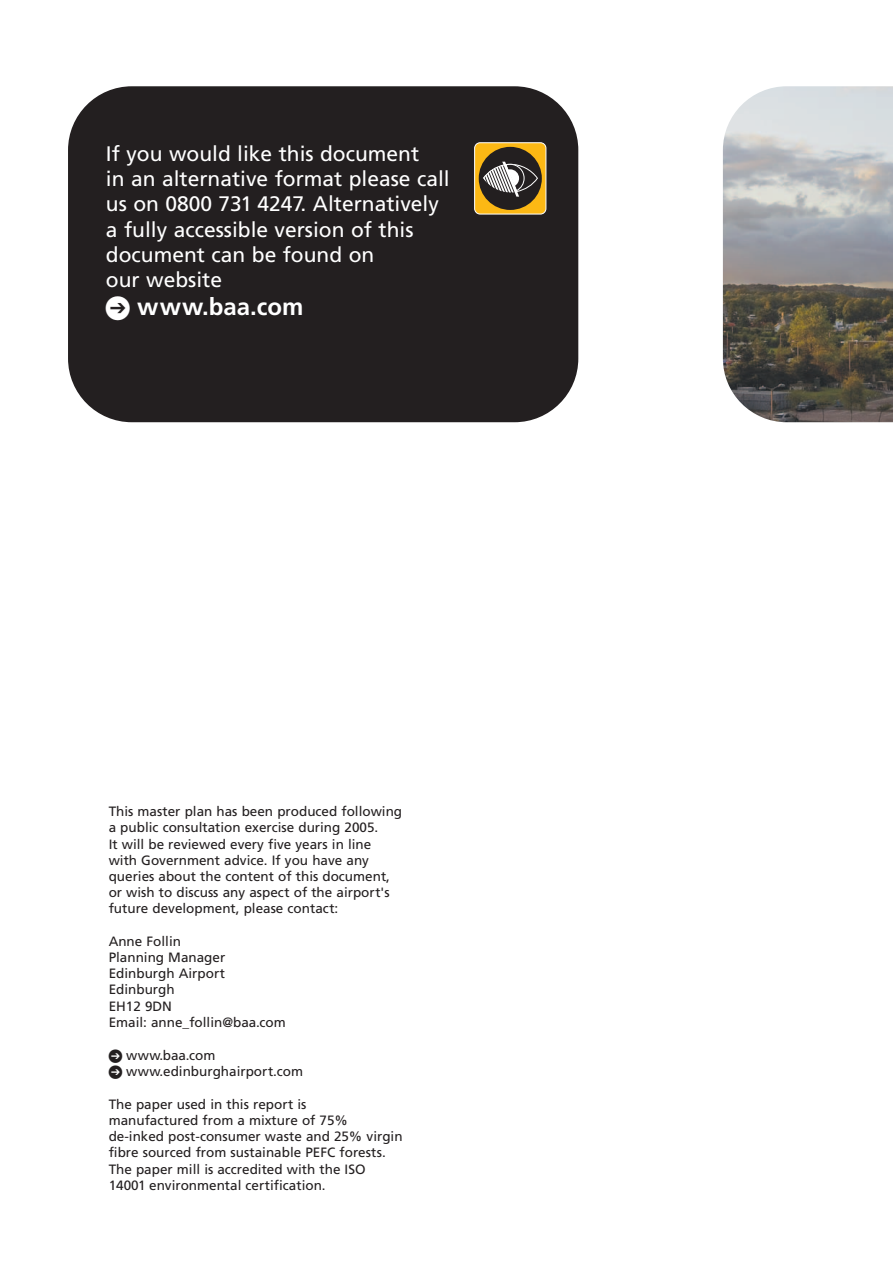
<style>
.page{position:relative;width:893px;height:1263px;background:#fff}
.page>*{position:absolute;margin:0;border:0;box-sizing:border-box;transform-origin:0 0}
.t1{font:700 24px "BAA Frutiger 65";color:#fff}
.t2{font:21px/25.2px "BAA Frutiger 55 Roman";color:#fff}
.t3{font:13.5px/16.2px "BAA Frutiger 55 Roman";color:#231f20}
.s1{font-family:"BAA Pi";font-weight:400}
.s2{font-family:"BAA Pi"}
</style>
<div class="page">
<img style="left:723px;top:86px;width:170px;height:336px">
<div style="left:68px;top:86px;width:510px;height:336px;background:#231f20;border-radius:64px"></div>
<div style="left:475px;top:143px;width:71px;height:71px;background:#fcb814;border-radius:5px"></div>
<div style="left:474px;top:142px;width:72px;height:73px;border:1px solid #fff;border-radius:5px"></div>
<div style="left:479px;top:147px;width:63px;height:63px;background:#231f20;border-radius:50%"></div>
<svg style="left:483px;top:162px;width:55px;height:35px"></svg>
<h2 class="t2" style="left:106px;top:143px;width:345px">If you would like this document<br>in an alternative format please call us on 0800 731 4247. Alternatively a fully accessible version of this document can be found on<br>our website</h2>
<h1 class="t1" style="left:106px;top:297px;width:199px"><span class="s1">1</span> www.baa.com</h1>
<p class="t3" style="left:109px;top:804px;width:295px">This master plan has been produced following a public consultation exercise during 2005.<br>It will be reviewed every five years in line with Government advice. If you have any queries about the content of this document, or wish to discuss any aspect of the airport's future development, please contact:</p>
<p class="t3" style="left:109px;top:934px;width:179px">Anne Follin<br>Planning Manager<br>Edinburgh Airport<br>Edinburgh<br>EH12 9DN<br>Email: anne_follin@baa.com</p>
<p class="t3" style="left:109px;top:1048px;width:196px;line-height:16.6px"><span class="s2">1</span> www.baa.com<br><span class="s2">1</span> www.edinburghairport.com</p>
<p class="t3" style="left:109px;top:1097px;width:295px">The paper used in this report is<br>manufactured from a mixture of 75% de-inked post-consumer waste and 25% virgin fibre sourced from sustainable PEFC forests.<br>The paper mill is accredited with the ISO 14001 environmental certification.</p>
</div>
